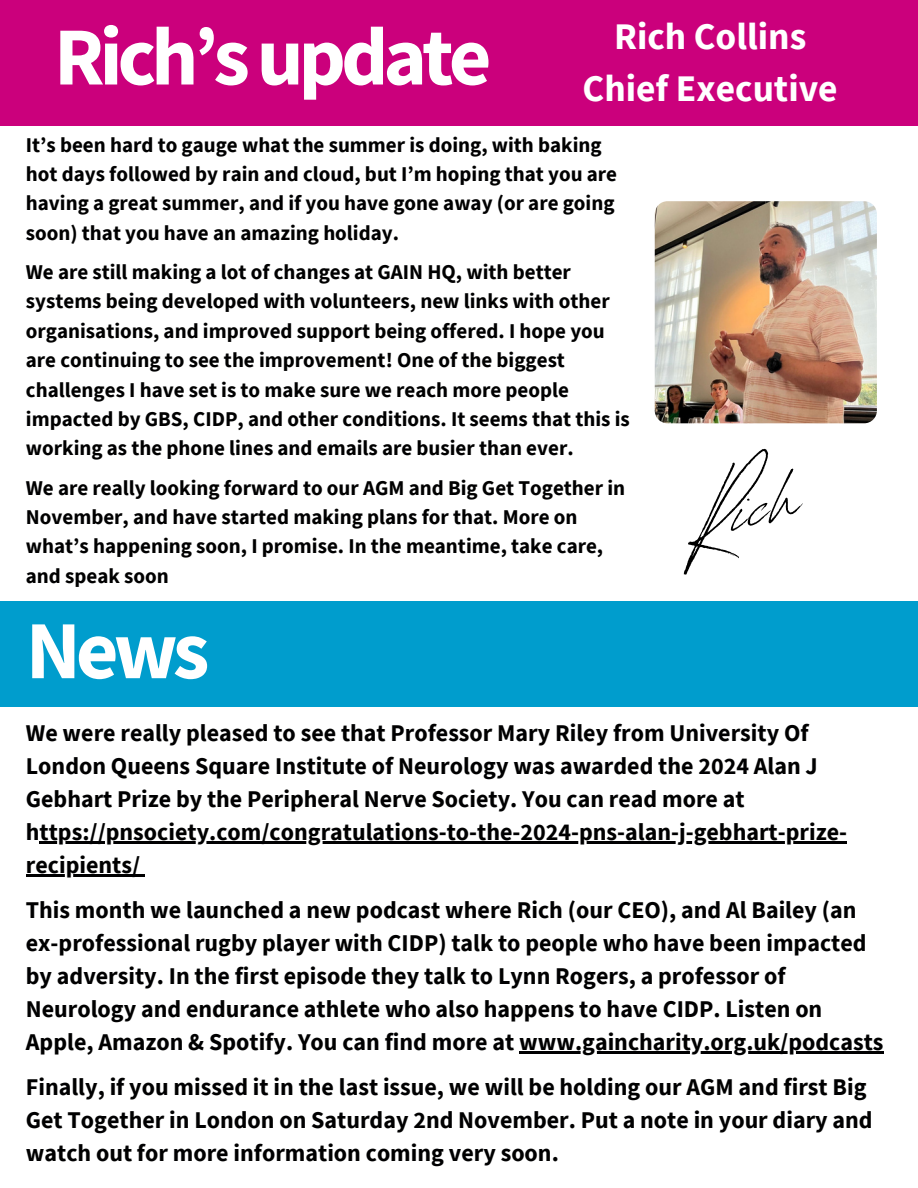
<style>
.page{position:relative;width:918px;height:1188px;background:#fff}
.page>*{position:absolute;margin:0;border:0;box-sizing:border-box;transform-origin:0 0}
.t1{font:105.9px "Revive 80 Signature";color:#000}
.t2{font:700 82.5px "Source Sans Pro";letter-spacing:-.06em;color:#fff}
.t3{font:700 37.5px "Source Sans Pro";color:#fff}
.t4{font:700 24px/33px "Source Sans Pro";color:#000001}
.t5{font:700 21px/29.4px "Source Sans Pro";color:#000001}
</style>
<div class="page">
<div style="left:0;top:0;width:918px;height:126px;background:#cb007c"></div>
<hr style="left:40px;top:841px;width:807px;height:3px;background:#000001">
<hr style="left:26px;top:874px;width:114px;height:3px;background:#000001">
<svg style="left:140px;top:874px;width:5px;height:3px"></svg>
<hr style="left:519px;top:1051px;width:365px;height:3px;background:#000001">
<div style="left:0;top:601px;width:918px;height:105px;background:#009dcd"></div>
<img style="left:655px;top:201px;width:222px;height:222px;border-radius:13px">
<h3 class="t2" style="left:54px;top:3px;width:439px">Rich’supdate</h3>
<h2 class="t3" style="left:614px;top:13px;width:194px">Rich Collins</h2>
<h2 class="t3" style="left:583px;top:64px;width:257px">Chief Executive</h2>
<h1 class="t5" style="left:26px;top:129px;width:593px">It’s been hard to gauge what the summer is doing, with baking hot days followed by rain and cloud, but I’m hoping that you are having a great summer, and if you have gone away (or are going soon) that you have an amazing holiday.</h1>
<h2 class="t5" style="left:26px;top:257px;width:606px">We are still making a lot of changes at GAIN HQ, with better systems being developed with volunteers, new links with other organisations, and improved support being offered. I hope you are continuing to see the improvement! One of the biggest challenges I have set is to make sure we reach more people impacted by GBS, CIDP, and other conditions. It seems that this is working as the phone lines and emails are busier than ever.</h2>
<h4 class="t5" style="left:26px;top:473px;width:601px">We are really looking forward to our AGM and Big Get Together in November, and have started making plans for that. More on what’s happening soon, I promise. In the meantime, take care, and speak soon</h4>
<h4 class="t2" style="left:26px;top:597px;width:185px">News</h4>
<h1 class="t1" style="left:671px;top:445px;width:113px;rotate:-15deg">Rich</h1>
<p class="t4" style="left:26px;top:716px;width:823px">We were really pleased to see that Professor Mary Riley from University Of London Queens Square Institute of Neurology was awarded the 2024 Alan J Gebhart Prize by the Peripheral Nerve Society. You can read more at https://pnsociety.com/congratulations-to-the-2024-pns-alan-j-gebhart-prize-</p>
<p class="t4" style="left:26px;top:842px;width:832px;line-height:45px">recipients/<br>This month we launched a new podcast where Rich (our CEO), and Al Bailey (an</p>
<p class="t4" style="left:26px;top:926px;width:859px">ex-professional rugby player with CIDP) talk to people who have been impacted by adversity. In the first episode they talk to Lynn Rogers, a professor of Neurology and endurance athlete who also happens to have CIDP. Listen on Apple, Amazon &amp; Spotify. You can find more at www.gaincharity.org.uk/podcasts</p>
<p class="t4" style="left:26px;top:1070px;width:848px">Finally, if you missed it in the last issue, we will be holding our AGM and first Big<br>Get Together in London on Saturday 2nd November. Put a note in your diary and watch out for more information coming very soon.</p>
</div>
